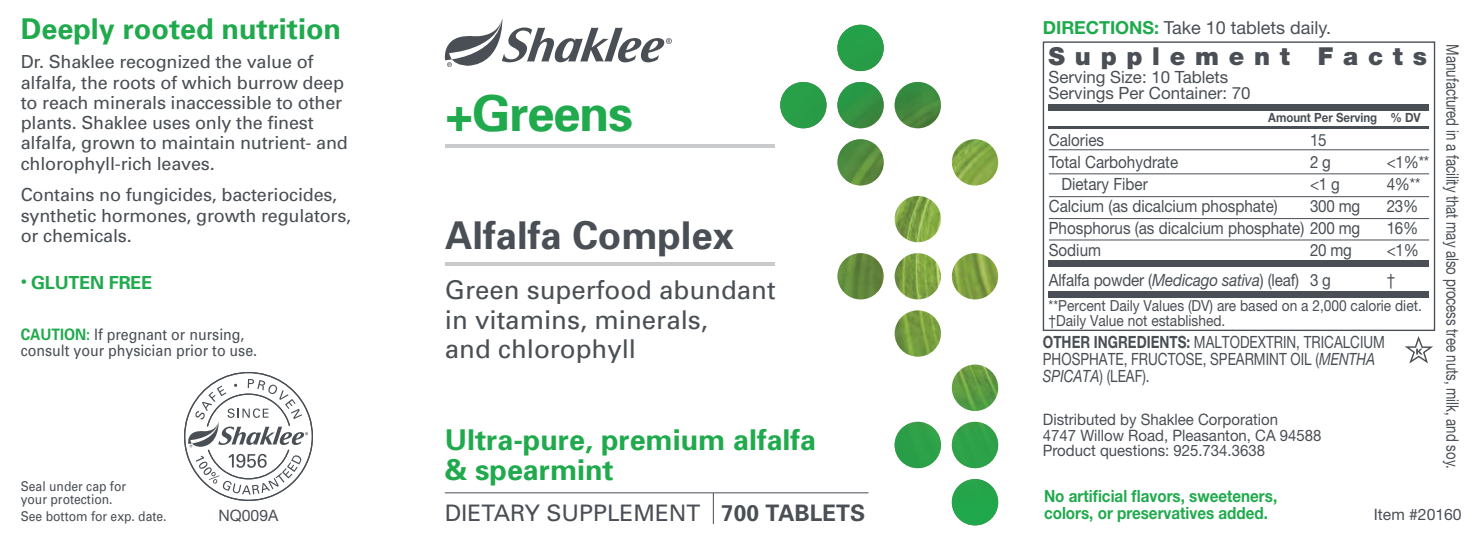
<style>
.page{position:relative;width:1479px;height:542px;background:#fff}
.page>*{position:absolute;margin:0;border:0;box-sizing:border-box;transform-origin:0 0}
.t1{font:700 49.5px "Univers";letter-spacing:-.03em;color:#20aa4d}
.t2{font:700 38.25px "Univers";color:#4a4f55}
.t3{font:700 28.57px/30.2px "Univers";color:#20aa4d}
.t4{font:25.88px/29.2px "Univers";color:#4a4f55}
.t5{font:900 24.75px "Helvetica Neue LT Std";letter-spacing:.395em;color:#4a4f55}
.t6{font:22.72px "Univers";color:#4a4f55}
.t7{font:18px/20.2px "Univers";letter-spacing:-.01em;color:#4a4f55}
.t8{font:18px "Helvetica Neue LT Std";color:#4a4f55}
.t9{font:700 18px "Univers";letter-spacing:-.01em;color:#20aa4d}
.t10{font:17.1px "Helvetica Neue LT Std";color:#4a4f55;scale:.77 1}
.t11{font:16.88px/22.1px "Helvetica Neue LT Std";color:#4a4f55;scale:.9 1}
.t12{font:16.88px/16.9px "Helvetica Neue LT Std";color:#4a4f55;scale:.8 1}
.t13{font:700 16.88px/16.9px "Helvetica Neue LT Std";color:#20aa4d;scale:.9 1}
.t14{font:16.88px/16.2px "Helvetica Neue LT Std";color:#4a4f55}
.t15{font:15.75px/15.8px "Helvetica Neue LT Std";color:#4a4f55;scale:.95 1}
.t16{font:15.75px/15.8px "Univers";color:#4a4f55;scale:.9 1}
.t17{font:15.75px "Helvetica Neue LT Std";color:#4a4f55}
.t18{font:15.3px/14.8px "Helvetica Neue LT Std";color:#4a4f55;scale:.9 1}
.t19{font:13.5px/13.5px "Univers";color:#4a4f55;scale:.9 1}
.t20{font:700 12.83px "Helvetica Neue LT Std";color:#4a4f55;scale:.9 1}
.s1{font-weight:700;color:#20aa4d}
.s2{font-style:italic}
.s3{font-weight:700}
</style>
<div class="page">
<svg style="left:780px;top:25px;width:218px;height:500px"></svg>
<svg style="left:1405px;top:336px;width:27px;height:27px"></svg>
<hr style="left:445px;top:263px;width:329px;height:3px;background:#4a4f55">
<hr style="left:445px;top:144px;width:329px;height:3px;background:#4a4f55">
<hr style="left:445px;top:492px;width:423px;height:1px;background:#4a4f55">
<hr style="left:713px;top:493px;width:1px;height:31px;background:#4a4f55">
<svg style="left:184px;top:372px;width:129px;height:129px"></svg>
<div style="left:1042px;top:41px;width:392px;height:290px;border:1px solid #4a4f55"></div>
<div style="left:1048px;top:291px;width:380px;height:6px;background:#4a4f55"></div>
<div style="left:1048px;top:260px;width:380px;height:7px;background:#4a4f55"></div>
<div style="left:1048px;top:104px;width:380px;height:6px;background:#4a4f55"></div>
<hr style="left:1048px;top:126px;width:380px;height:2px;background:#4a4f55">
<hr style="left:1048px;top:239px;width:380px;height:1px;background:#4a4f55">
<hr style="left:1048px;top:218px;width:380px;height:1px;background:#4a4f55">
<hr style="left:1048px;top:196px;width:380px;height:1px;background:#4a4f55">
<hr style="left:1048px;top:173px;width:380px;height:1px;background:#4a4f55">
<hr style="left:1048px;top:149px;width:380px;height:1px;background:#4a4f55">
<svg style="left:444px;top:18px;width:227px;height:49px"></svg>
<h3 class="t3" style="left:21px;top:13px;width:322px">Deeply rooted nutrition</h3>
<p class="t8" style="left:1042px;top:16px;width:290px"><span class="s1">DIRECTIONS:</span> Take 10 tablets daily.</p>
<p class="t7" style="left:21px;top:52px;width:329px">Dr. Shaklee recognized the value of alfalfa, the roots of which burrow deep to reach minerals inaccessible to other plants. Shaklee uses only the finest alfalfa, grown to maintain nutrient- and chlorophyll-rich leaves.</p>
<p class="t7" style="left:21px;top:184px;width:332px">Contains no fungicides, bacteriocides, synthetic hormones, growth regulators, or chemicals.</p>
<p class="t9" style="left:21px;top:271px;width:133px">• GLUTEN FREE</p>
<p class="t10" style="left:1462px;top:44px;width:552px;rotate:90deg">Manufactured in a facility that may also process tree nuts, milk, and soy.</p>
<h3 class="t5" style="left:1048px;top:41px;width:380px">Supplement Facts</h3>
<p class="t14" style="left:1048px;top:68px;width:203px">Serving Size: 10 Tablets<br>Servings Per Container: 70</p>
<h1 class="t1" style="left:445px;top:82px;width:189px">+Greens</h1>
<p class="t20" style="left:1268px;top:110px;width:123px">Amount Per Serving</p>
<p class="t20" style="left:1390px;top:110px;width:35px">% DV</p>
<p class="t11" style="left:1048px;top:129px;width:63px">Calories</p>
<p class="t11" style="left:1048px;top:151px;width:145px">Total Carbohydrate</p>
<p class="t11" style="left:1061px;top:173px;width:97px">Dietary Fiber</p>
<p class="t11" style="left:1048px;top:195px;width:256px">Calcium (as dicalcium phosphate)</p>
<p class="t11" style="left:1048px;top:217px;width:347px">Phosphorus (as dicalcium phosphate) 200 mg</p>
<p class="t11" style="left:1048px;top:239px;width:60px">Sodium</p>
<p class="t11" style="left:1048px;top:268px;width:279px">Alfalfa powder (<span class="s2">Medicago sativa</span>) (leaf)</p>
<p class="t11" style="left:1309px;top:129px;width:57px">15<br>2 g<br>&lt;1 g<br>300 mg</p>
<p class="t11" style="left:1309px;top:235px;width:48px;line-height:29.7px">20 mg<br>3 g</p>
<p class="t11" style="left:1386px;top:151px;width:49px">&lt;1%**<br>4%**<br>23%<br>16% &lt;1%</p>
<p class="t11" style="left:1386px;top:268px;width:11px">†</p>
<h2 class="t2" style="left:445px;top:211px;width:291px">Alfalfa Complex</h2>
<h3 class="t4" style="left:445px;top:275px;width:332px">Green superfood abundant in vitamins, minerals,<br>and chlorophyll</h3>
<p class="t18" style="left:1048px;top:298px;width:416px">**Percent Daily Values (DV) are based on a 2,000 calorie diet. †Daily Value not established.</p>
<p class="t16" style="left:21px;top:326px;width:264px"><span class="s1">CAUTION:</span> If pregnant or nursing, consult your physician prior to use.</p>
<p class="t12" style="left:1042px;top:333px;width:429px"><span class="s3">OTHER INGREDIENTS:</span> MALTODEXTRIN, TRICALCIUM<br>PHOSPHATE, FRUCTOSE, SPEARMINT OIL (<span class="s2">MENTHA<br>SPICATA</span>) (LEAF).</p>
<p class="t15" style="left:1042px;top:411px;width:295px">Distributed by Shaklee Corporation<br>4747 Willow Road, Pleasanton, CA 94588<br>Product questions: 925.734.3638</p>
<h3 class="t3" style="left:445px;top:423px;width:373px">Ultra-pure, premium alfalfa &amp; spearmint</h3>
<p class="t19" style="left:21px;top:479px;width:119px">Seal under cap for your protection.</p>
<p class="t19" style="left:21px;top:509px;width:164px">See bottom for exp. date.</p>
<p class="t13" style="left:1044px;top:487px;width:261px">No artificial flavors, sweeteners, colors, or preservatives added.</p>
<p class="t6" style="left:445px;top:498px;width:422px">DIETARY SUPPLEMENT <span class="s3">700 TABLETS</span></p>
<p class="t17" style="left:1373px;top:504px;width:89px">Item #20160</p>
<p class="t17" style="left:218px;top:505px;width:61px">NQ009A</p>
</div>
